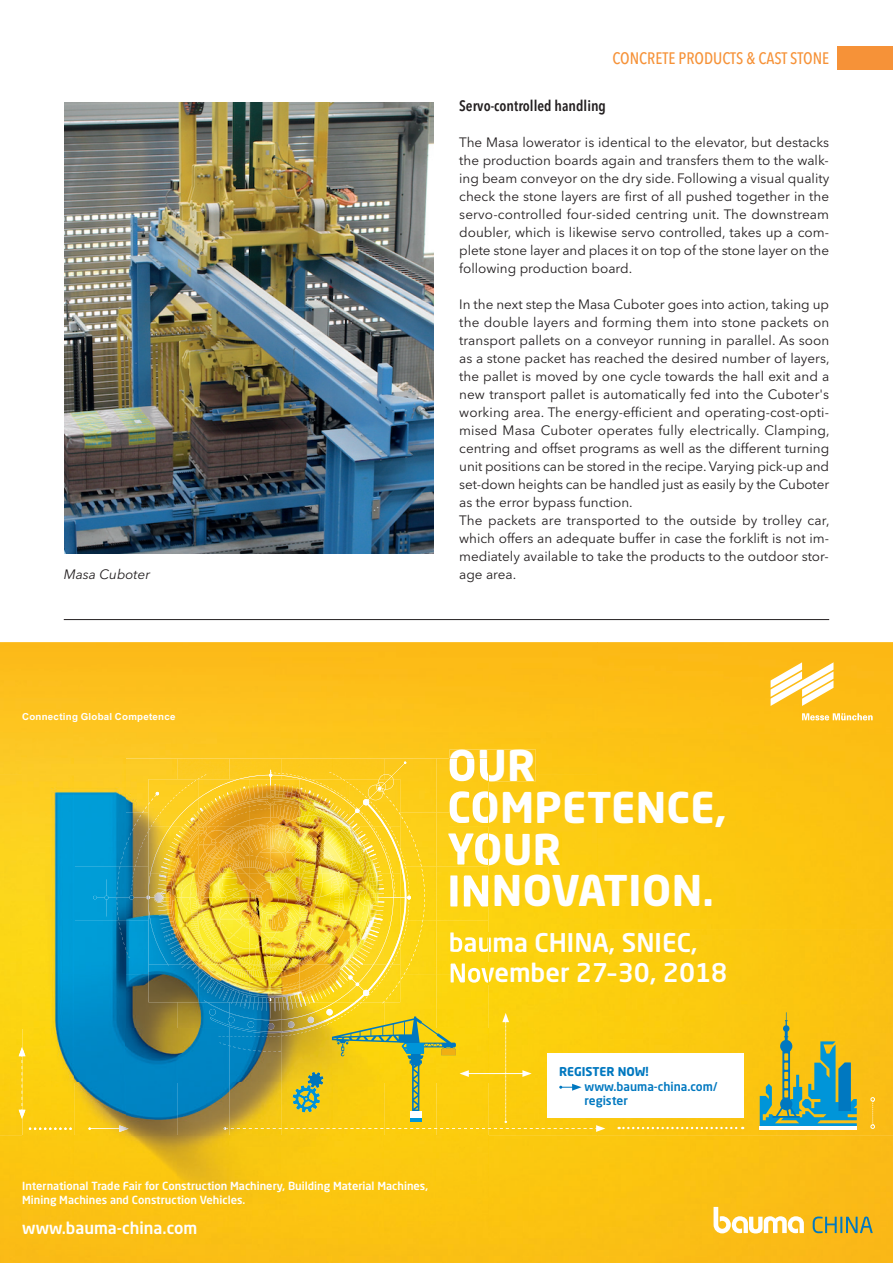
<style>
.page{position:relative;width:893px;height:1263px;background:#fff}
.page>*{position:absolute;margin:0;border:0;box-sizing:border-box;transform-origin:0 0}
.t1{font:700 41.85px/41.8px "Neo Sans Std";letter-spacing:.01em;color:#fff}
.t2{font:500 25.5px/30.6px "Neo Sans Std";color:#fff}
.t3{font:500 16.5px "Avenir Next Condensed";color:#f69238}
.t4{font:500 16.35px "Neo Sans Std";color:#fff}
.t5{font:600 15px "Avenir Next Condensed";color:#231f20}
.t6{font:13.5px/18px "Avenir Next";color:#231f20;text-align:justify}
.t7{font:italic 13.5px "Avenir Next";color:#231f20}
.t8{font:500 12px/14.4px "Neo Sans Std";color:#0078c0}
.t9{font:700 12px "Neo Sans Std";color:#0078c0}
.t10{font:500 11.1px/14.2px "Neo Sans Std";color:#fff}
.t11{font:700 9.75px "Arial";letter-spacing:.025em;color:#fff}
</style>
<div class="page">
<div style="left:0;top:1136px;width:893px;height:127px;background:#fbc014"></div>
<div style="left:0;top:642px;width:597px;height:132px;background:#fdc11a"></div>
<img style="left:597px;top:642px;width:296px;height:494px">
<img style="left:0;top:774px;width:22px;height:362px">
<div style="left:488px;top:774px;width:110px;height:362px;background:#fcd00f"></div>
<div style="left:450px;top:749px;width:86px;height:32px;background:#fcc616"></div>
<div style="left:488px;top:791px;width:237px;height:36px;background:#fcc911"></div>
<div style="left:488px;top:833px;width:73px;height:32px;background:#fcce15"></div>
<div style="left:488px;top:875px;width:224px;height:32px;background:#fcce0f"></div>
<img style="left:488px;top:932px;width:40px;height:20px">
<div style="left:488px;top:963px;width:238px;height:22px;background:#fbcf0e"></div>
<svg style="left:619px;top:1127px;width:124px;height:2px"></svg>
<svg style="left:870px;top:1097px;width:5px;height:32px"></svg>
<img style="left:22px;top:1028px;width:466px;height:198px">
<img style="left:22px;top:758px;width:156px;height:54px">
<img style="left:178px;top:758px;width:207px;height:21px">
<div style="left:385px;top:758px;width:103px;height:54px;background:#fcca18"></div>
<img style="left:22px;top:812px;width:126px;height:162px">
<div style="left:400px;top:812px;width:88px;height:162px;background:#fcd412"></div>
<img style="left:22px;top:974px;width:156px;height:54px">
<img style="left:178px;top:1002px;width:207px;height:26px">
<div style="left:385px;top:974px;width:103px;height:39px;background:#fcd50d"></div>
<svg style="left:88px;top:1125px;width:41px;height:7px"></svg>
<img style="left:29px;top:1127px;width:43px;height:3px">
<svg style="left:19px;top:1047px;width:6px;height:72px"></svg>
<img style="left:450px;top:758px;width:38px;height:23px">
<img style="left:450px;top:791px;width:38px;height:32px">
<img style="left:448px;top:833px;width:40px;height:32px">
<img style="left:450px;top:875px;width:38px;height:31px">
<img style="left:450px;top:932px;width:38px;height:20px">
<img style="left:451px;top:963px;width:37px;height:20px">
<svg style="left:143px;top:804px;width:5px;height:7px"></svg>
<svg style="left:198px;top:774px;width:8px;height:5px"></svg>
<img style="left:238px;top:772px;width:92px;height:7px">
<svg style="left:330px;top:772px;width:12px;height:7px"></svg>
<img style="left:379px;top:763px;width:25px;height:16px">
<img style="left:122px;top:815px;width:18px;height:44px">
<img style="left:140px;top:811px;width:8px;height:37px">
<img style="left:400px;top:814px;width:20px;height:45px">
<img style="left:93px;top:861px;width:47px;height:46px">
<img style="left:140px;top:887px;width:8px;height:20px">
<img style="left:400px;top:859px;width:25px;height:96px">
<img style="left:106px;top:907px;width:22px;height:47px">
<svg style="left:207px;top:1002px;width:25px;height:1px"></svg>
<img style="left:236px;top:1002px;width:43px;height:1px">
<img style="left:283px;top:1002px;width:32px;height:1px">
<img style="left:332px;top:1002px;width:30px;height:1px">
<img style="left:382px;top:955px;width:31px;height:48px">
<img style="left:209px;top:1003px;width:26px;height:44px">
<img style="left:235px;top:1003px;width:48px;height:10px">
<img style="left:283px;top:1003px;width:47px;height:10px">
<img style="left:330px;top:1003px;width:30px;height:10px">
<svg style="left:129px;top:895px;width:5px;height:4px"></svg>
<svg style="left:407px;top:896px;width:4px;height:3px"></svg>
<img style="left:148px;top:779px;width:101px;height:24px">
<img style="left:249px;top:779px;width:50px;height:5px">
<img style="left:300px;top:847px;width:5px;height:17px">
<img style="left:148px;top:959px;width:51px;height:43px">
<img style="left:178px;top:779px;width:21px;height:24px">
<img style="left:199px;top:779px;width:41px;height:19px">
<img style="left:302px;top:779px;width:48px;height:6px">
<img style="left:350px;top:779px;width:44px;height:6px">
<img style="left:148px;top:854px;width:1px;height:18px">
<img style="left:190px;top:803px;width:20px;height:24px">
<img style="left:210px;top:784px;width:95px;height:43px">
<img style="left:305px;top:828px;width:45px;height:43px">
<img style="left:190px;top:827px;width:18px;height:30px">
<img style="left:233px;top:827px;width:66px;height:44px">
<img style="left:233px;top:871px;width:120px;height:44px">
<img style="left:353px;top:872px;width:47px;height:43px">
<img style="left:197px;top:929px;width:13px;height:29px">
<img style="left:210px;top:915px;width:41px;height:43px">
<img style="left:292px;top:915px;width:12px;height:14px">
<img style="left:176px;top:958px;width:34px;height:34px">
<img style="left:210px;top:958px;width:23px;height:2px">
<img style="left:197px;top:857px;width:36px;height:48px">
<img style="left:197px;top:905px;width:19px;height:24px">
<img style="left:239px;top:929px;width:65px;height:25px">
<img style="left:233px;top:954px;width:6px;height:6px">
<img style="left:239px;top:954px;width:44px;height:16px">
<img style="left:283px;top:954px;width:21px;height:16px">
<img style="left:148px;top:785px;width:42px;height:43px">
<img style="left:208px;top:806px;width:41px;height:22px">
<img style="left:249px;top:804px;width:50px;height:15px">
<img style="left:299px;top:785px;width:101px;height:43px">
<img style="left:149px;top:828px;width:50px;height:44px">
<img style="left:200px;top:828px;width:48px;height:40px">
<img style="left:250px;top:831px;width:50px;height:40px">
<img style="left:299px;top:828px;width:50px;height:19px">
<img style="left:350px;top:828px;width:50px;height:44px">
<img style="left:148px;top:872px;width:49px;height:87px">
<img style="left:209px;top:875px;width:36px;height:40px">
<img style="left:267px;top:912px;width:18px;height:3px">
<img style="left:302px;top:878px;width:48px;height:37px">
<img style="left:216px;top:915px;width:30px;height:27px">
<img style="left:251px;top:915px;width:41px;height:32px">
<img style="left:304px;top:915px;width:96px;height:44px">
<svg style="left:164px;top:959px;width:5px;height:6px"></svg>
<img style="left:201px;top:960px;width:48px;height:42px">
<img style="left:249px;top:970px;width:50px;height:32px">
<img style="left:299px;top:959px;width:101px;height:43px">
<svg style="left:146px;top:896px;width:4px;height:3px"></svg>
<svg style="left:269px;top:770px;width:3px;height:29px"></svg>
<svg style="left:191px;top:818px;width:4px;height:4px"></svg>
<svg style="left:355px;top:808px;width:5px;height:5px"></svg>
<svg style="left:348px;top:975px;width:11px;height:11px"></svg>
<svg style="left:713px;top:1207px;width:91px;height:26px"></svg>
<svg style="left:813px;top:1216px;width:60px;height:17px"></svg>
<div style="left:547px;top:1053px;width:196px;height:64px;background:#fff"></div>
<hr style="left:760px;top:1126px;width:97px;height:3px;background:#fff">
<svg style="left:760px;top:1012px;width:97px;height:114px;background:#9eae58"></svg>
<svg style="left:224px;top:1013px;width:381px;height:119px;background:#d8c33c"></svg>
<div style="left:410px;top:1111px;width:11px;height:7px;background:#fff"></div>
<svg style="left:802px;top:713px;width:71px;height:7px"></svg>
<svg style="left:771px;top:662px;width:62px;height:44px"></svg>
<div style="left:838px;top:47px;width:55px;height:23px;background:#f69238"></div>
<hr style="left:64px;top:619px;width:765px;height:1px;background:#231f20">
<img style="left:64px;top:102px;width:370px;height:451px">
<p class="t7" style="left:64px;top:568px;width:88px">Masa Cuboter</p>
<p class="t3" style="left:612px;top:51px;width:218px">CONCRETE PRODUCTS &amp; CAST STONE</p>
<p class="t5" style="left:459px;top:99px;width:148px">Servo-controlled handling</p>
<p class="t6" style="left:459px;top:134px;width:371px">The Masa lowerator is identical to the elevator, but destacks the production boards again and transfers them to the walk&shy;ing beam conveyor on the dry side. Following a visual quality check the stone layers are first of all pushed together in the servo-controlled four-sided centring unit. The downstream doubler, which is likewise servo controlled, takes up a com&shy;plete stone layer and places it on top of the stone layer on the following production board.</p>
<p class="t6" style="left:459px;top:296px;width:372px;text-align:left">In the next step the Masa Cuboter goes into action, taking up the double layers and forming them into stone packets on transport pallets on a conveyor running in parallel. As soon as a stone packet has reached the desired number of layers, the pallet is moved by one cycle towards the hall exit and a new transport pallet is automatically fed into the Cuboter's working area. The energy-efficient and operating-cost-opti&shy;mised Masa Cuboter operates fully electrically. Clamping, centring and offset programs as well as the different turning unit positions can be stored in the recipe. Varying pick-up and set-down heights can be handled just as easily by the Cuboter as the error bypass function.<br>The packets are transported to the outside by trolley car, which offers an adequate buffer in case the forklift is not im&shy;mediately available to take the products to the outdoor stor&shy;age area.</p>
<p class="t11" style="left:22px;top:711px;width:155px">Connecting Global Competence</p>
<h1 class="t1" style="left:447px;top:749px;width:281px">OUR<br>COMPETENCE,<br>YOUR<br>INNOVATION.</h1>
<h2 class="t2" style="left:449px;top:929px;width:280px">bauma CHINA, SNIEC,<br>November 27–30, 2018</h2>
<p class="t10" style="left:22px;top:1179px;width:408px">International Trade Fair for Construction Machinery, Building Material Machines,<br>Mining Machines and Construction Vehicles.</p>
<p class="t4" style="left:22px;top:1220px;width:177px">www.bauma-china.com</p>
<p class="t9" style="left:559px;top:1067px;width:91px">REGISTER NOW!</p>
<p class="t8" style="left:585px;top:1080px;width:134px">www.bauma-china.com/ register</p>
</div>
